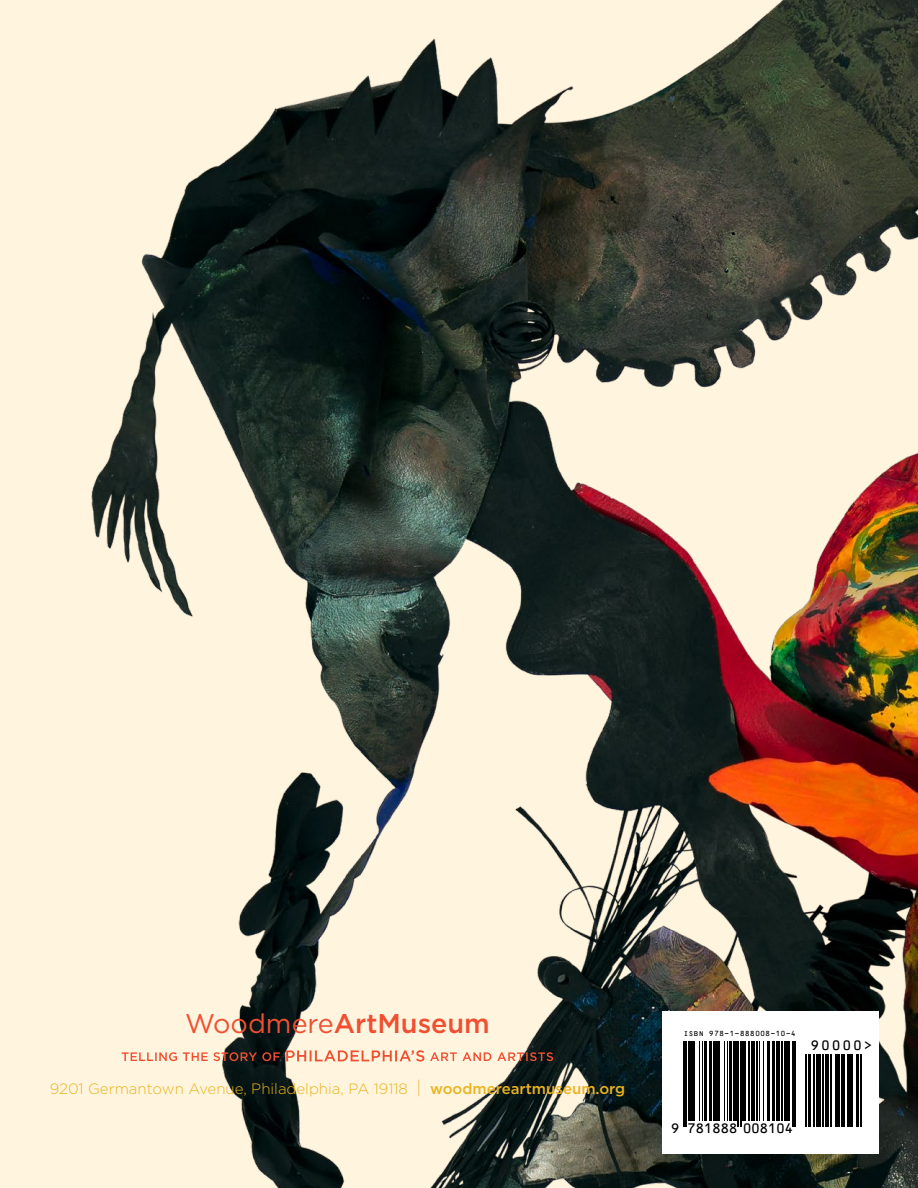
<style>
.page{position:relative;width:918px;height:1188px;background:#fff}
.page>*{position:absolute;margin:0;border:0;box-sizing:border-box;transform-origin:0 0}
.t1{font:500 27px "Gotham";color:#f04f32}
.t2{font:300 15px "Gotham";color:#ebb320}
.t3{font:13.2px "OCRB";letter-spacing:-.09em;color:#000}
.t4{font:7.05px "OCRB";color:#000}
.s1{font-weight:400}
.s2{font-size:18px}
.s3{font-weight:500}
</style>
<div class="page">
<img style="left:0;top:0;width:918px;height:1188px">
<div style="left:663px;top:1012px;width:216px;height:142px;background:#fff"></div>
<hr style="left:683px;top:1042px;width:1px;height:85px;background:#000">
<hr style="left:686px;top:1042px;width:1px;height:85px;background:#000">
<hr style="left:688px;top:1042px;width:4px;height:79px;background:#000">
<hr style="left:693px;top:1042px;width:2px;height:79px;background:#000">
<hr style="left:699px;top:1042px;width:1px;height:79px;background:#000">
<hr style="left:702px;top:1042px;width:1px;height:79px;background:#000">
<hr style="left:705px;top:1042px;width:2px;height:79px;background:#000">
<hr style="left:709px;top:1042px;width:3px;height:79px;background:#000">
<hr style="left:713px;top:1042px;width:2px;height:79px;background:#000">
<hr style="left:717px;top:1042px;width:3px;height:79px;background:#000">
<hr style="left:724px;top:1042px;width:1px;height:79px;background:#000">
<hr style="left:727px;top:1042px;width:1px;height:79px;background:#000">
<hr style="left:730px;top:1042px;width:2px;height:79px;background:#000">
<hr style="left:733px;top:1042px;width:4px;height:79px;background:#000">
<hr style="left:738px;top:1042px;width:1px;height:85px;background:#000">
<hr style="left:740px;top:1042px;width:1px;height:85px;background:#000">
<hr style="left:743px;top:1042px;width:3px;height:79px;background:#000">
<hr style="left:749px;top:1042px;width:1px;height:79px;background:#000">
<hr style="left:751px;top:1042px;width:3px;height:79px;background:#000">
<hr style="left:757px;top:1042px;width:1px;height:79px;background:#000">
<hr style="left:759px;top:1042px;width:1px;height:79px;background:#000">
<hr style="left:763px;top:1042px;width:1px;height:79px;background:#000">
<hr style="left:768px;top:1042px;width:2px;height:79px;background:#000">
<hr style="left:772px;top:1042px;width:3px;height:79px;background:#000">
<hr style="left:776px;top:1042px;width:3px;height:79px;background:#000">
<hr style="left:782px;top:1042px;width:1px;height:79px;background:#000">
<hr style="left:784px;top:1042px;width:1px;height:79px;background:#000">
<hr style="left:787px;top:1042px;width:3px;height:79px;background:#000">
<hr style="left:792px;top:1042px;width:2px;height:85px;background:#000">
<hr style="left:795px;top:1042px;width:1px;height:85px;background:#000">
<hr style="left:806px;top:1054px;width:1px;height:73px;background:#000">
<hr style="left:808px;top:1054px;width:2px;height:73px;background:#000">
<hr style="left:814px;top:1054px;width:1px;height:73px;background:#000">
<hr style="left:816px;top:1054px;width:2px;height:73px;background:#000">
<hr style="left:820px;top:1054px;width:1px;height:73px;background:#000">
<hr style="left:822px;top:1054px;width:1px;height:73px;background:#000">
<hr style="left:826px;top:1054px;width:3px;height:73px;background:#000">
<hr style="left:830px;top:1054px;width:1px;height:73px;background:#000">
<hr style="left:835px;top:1054px;width:2px;height:73px;background:#000">
<hr style="left:839px;top:1054px;width:1px;height:73px;background:#000">
<hr style="left:841px;top:1054px;width:1px;height:73px;background:#000">
<hr style="left:843px;top:1054px;width:2px;height:73px;background:#000">
<hr style="left:847px;top:1054px;width:3px;height:73px;background:#000">
<hr style="left:852px;top:1054px;width:1px;height:73px;background:#000">
<hr style="left:856px;top:1054px;width:3px;height:73px;background:#000">
<hr style="left:860px;top:1054px;width:1px;height:73px;background:#000">
<svg style="left:122px;top:1050px;width:431px;height:12px;background:#d2a38f"></svg>
<h1 class="t1" style="left:185px;top:1006px;width:306px"><span class="s1">Woodmere</span>ArtMuseum</h1>
<p class="t2" style="left:50px;top:1079px;width:577px">9201 Germantown Avenue, Philadelphia, PA 19118 <span class="s2">|</span> <span class="s3">woodmereartmuseum.org</span></p>
<p class="t4" style="left:683px;top:1029px;width:114px">ISBN 978-1-888008-10-4</p>
<p class="t3" style="left:810px;top:1039px;width:64px">90000&gt;</p>
<p class="t3" style="left:670px;top:1121px;width:125px">9 781888 008104</p>
</div>
